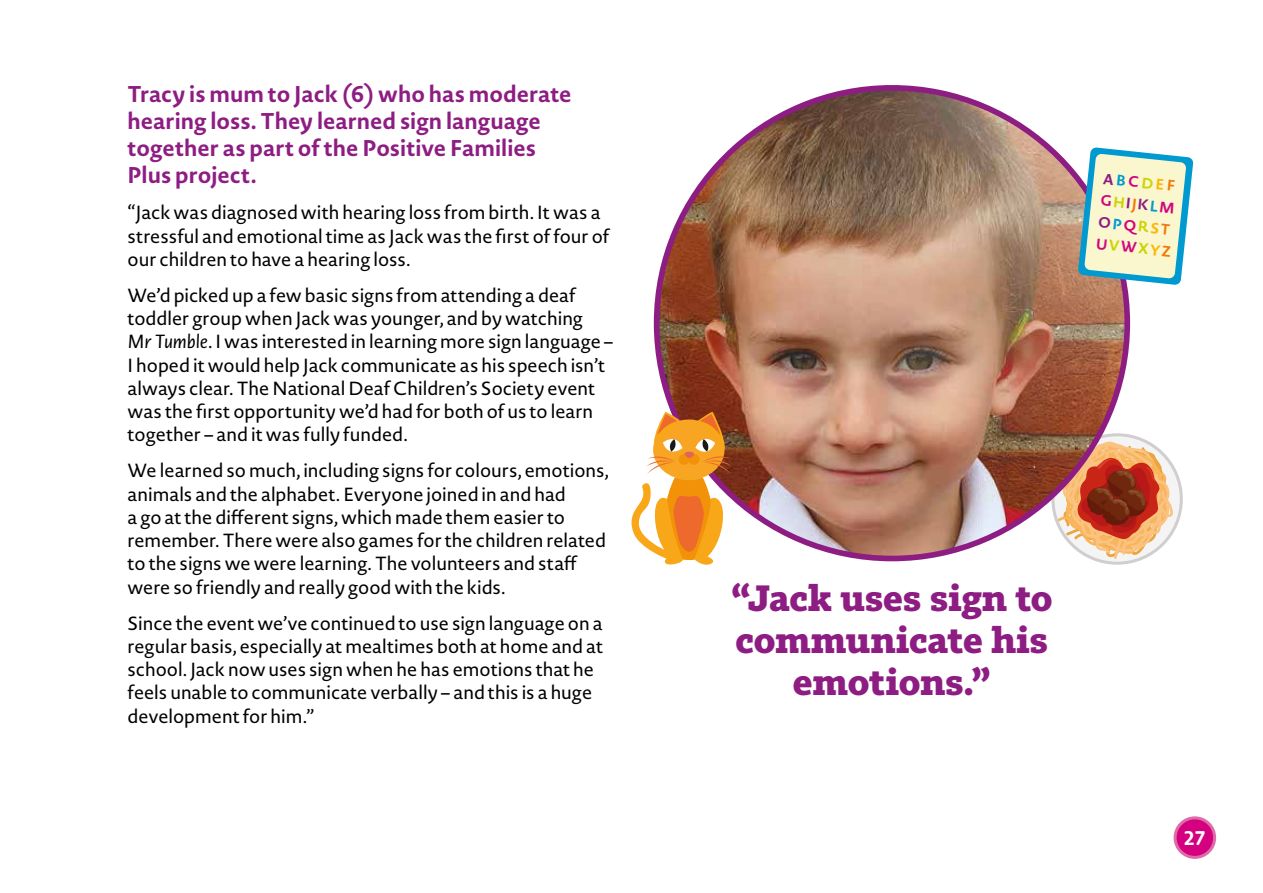
<style>
.page{position:relative;width:1263px;height:893px;background:#fff}
.page>*{position:absolute;margin:0;border:0;box-sizing:border-box;transform-origin:0 0}
.t1{font:700 36px/42px "Tabac Slab";letter-spacing:-.01em;color:#8d1d82;text-align:center}
.t2{font:700 22.5px/27px "Novel Sans Pro";color:#8d1d82}
.t3{font:700 19.5px "Novel Sans Rd Pro";color:#fff}
.t4{font:18.75px/23.2px "Novel Sans Pro";color:#000}
.t5{font:700 14.85px/21.9px "Novel Sans NDCS";color:#d3057e}
.s1{font-style:italic}
.s2{color:#8e1d81}
.s3{color:#009ad0}
.s4{color:#ccd404}
.s5{color:#fab70a}
.s6{color:#ef7b0b}
</style>
<div class="page">
<div style="left:1175px;top:818px;width:39px;height:39px;background:#d4007f;border-radius:50%"></div>
<div style="left:1173px;top:816px;width:43px;height:43px;border:3px solid #df6ca6;border-radius:50%"></div>
<svg style="left:1051px;top:433px;width:132px;height:132px"></svg>
<svg style="left:1056px;top:439px;width:120px;height:122px"></svg>
<img style="left:657px;top:88px;width:470px;height:470px;border-radius:235px">
<svg style="left:1078px;top:147px;width:115px;height:138px;background:#cde2d0"></svg>
<svg style="left:631px;top:412px;width:100px;height:153px"></svg>
<p class="t2" style="left:128px;top:80px;width:446px">Tracy is mum to Jack (6) who has moderate hearing loss. They learned sign language together as part of the Positive Families Plus project.</p>
<p class="t4" style="left:128px;top:201px;width:483px">“Jack was diagnosed with hearing loss from birth. It was a stressful and emotional time as Jack was the first of four of our children to have a hearing loss.</p>
<p class="t4" style="left:128px;top:283px;width:487px">We’d picked up a few basic signs from attending a deaf toddler group when Jack was younger, and by watching<br><span class="s1">Mr Tumble</span>. I was interested in learning more sign language – I hoped it would help Jack communicate as his speech isn’t always clear. The National Deaf Children’s Society event was the first opportunity we’d had for both of us to learn together – and it was fully funded.</p>
<p class="t4" style="left:128px;top:459px;width:483px">We learned so much, including signs for colours, emotions, animals and the alphabet. Everyone joined in and had<br>a go at the different signs, which made them easier to remember. There were also games for the children related to the signs we were learning. The volunteers and staff were so friendly and really good with the kids.</p>
<p class="t4" style="left:128px;top:611px;width:477px">Since the event we’ve continued to use sign language on a regular basis, especially at mealtimes both at home and at school. Jack now uses sign when he has emotions that he feels unable to communicate verbally – and this is a huge development for him.”</p>
<p class="t5" style="left:1104px;top:167px;width:77px;rotate:6deg"><span class="s2">A</span><span class="s3">B</span>C<span class="s4">D</span><span class="s5">E</span><span class="s6">F<br></span>G<span class="s4">H</span><span class="s2">I</span><span class="s6">J</span><span class="s2">K</span><span class="s3">L</span>M<br><span class="s2">O</span><span class="s3">P</span>Q<span class="s4">R</span><span class="s5">S</span><span class="s6">T<br></span>U<span class="s4">V</span>W<span class="s4">X</span><span class="s5">Y</span><span class="s6">Z</span></p>
<h1 class="t1" style="left:731px;top:577px;width:323px">“Jack uses sign to communicate his emotions.”</h1>
<p class="t3" style="left:1183px;top:824px;width:24px">27</p>
</div>
